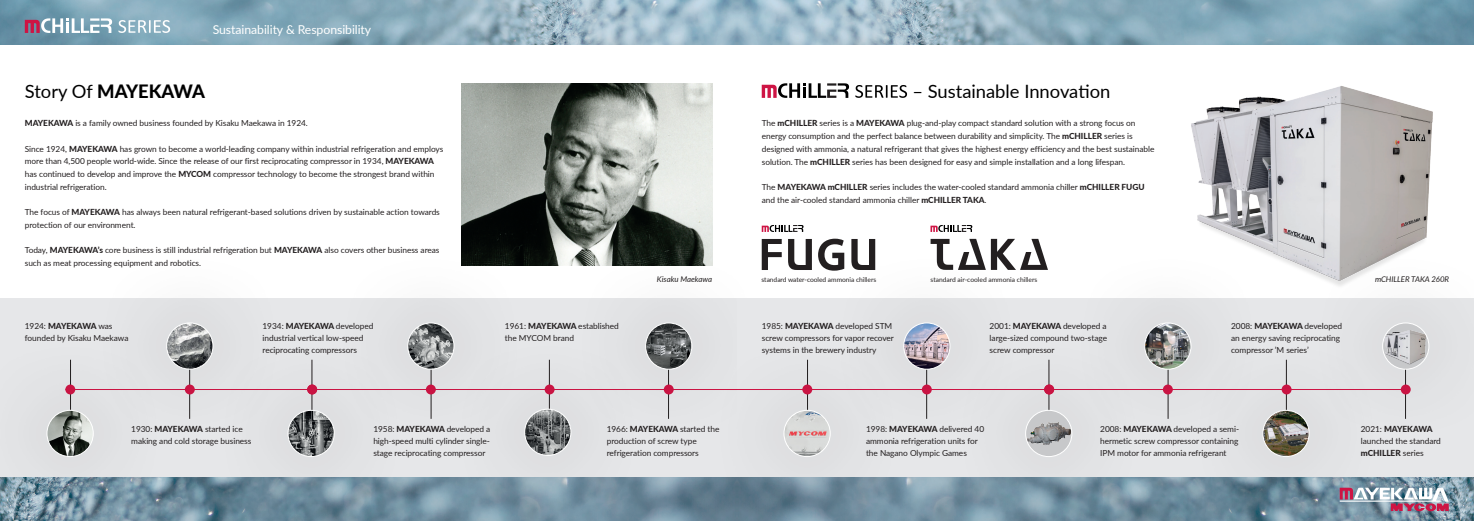
<style>
.page{position:relative;width:1474px;height:521px;background:#fff}
.page>*{position:absolute;margin:0;border:0;box-sizing:border-box;transform-origin:0 0}
.t1{font:18.38px "Lato";color:#000}
.t2{font:800 18.38px "Lato";color:#000}
.t3{font:12.25px "Lato";letter-spacing:-.005em;color:#fff}
.t4{font:8.31px/11.8px "Lato";letter-spacing:-.005em;color:#231f20}
.t5{font:italic 7.88px "Lato";letter-spacing:-.005em;color:#231f20}
.t6{font:6.65px "Lato";letter-spacing:-.005em;color:#231f20}
.s1{font-weight:400}
.s2{font-weight:800}
</style>
<div class="page">
<img style="left:0;top:0;width:1473px;height:45px">
<img style="left:172px;top:476px;width:1301px;height:45px">
<div style="left:0;top:298px;width:737px;height:178px;background:#e6e7e9"></div>
<img style="left:461px;top:83px;width:251px;height:183px">
<div style="left:329px;top:245px;width:203px;height:202px;background:#231f20;opacity:.3"></div>
<img style="left:408px;top:323px;width:46px;height:46px;border-radius:23px">
<div style="left:407px;top:322px;width:47px;height:48px;border:1px solid #fff;border-radius:50%"></div>
<div style="left:88px;top:245px;width:203px;height:202px;background:#231f20;opacity:.3"></div>
<img style="left:167px;top:323px;width:46px;height:46px;border-radius:23px">
<div style="left:166px;top:322px;width:47px;height:48px;border:1px solid #fff;border-radius:50%"></div>
<div style="left:446px;top:331px;width:203px;height:190px;background:#231f20;opacity:.3"></div>
<img style="left:524px;top:409px;width:47px;height:46px;border-radius:23px">
<div style="left:524px;top:409px;width:47px;height:47px;border:1px solid #fff;border-radius:50%"></div>
<div style="left:567px;top:245px;width:203px;height:202px;background:#231f20;opacity:.3"></div>
<img style="left:645px;top:323px;width:46px;height:46px">
<div style="left:645px;top:322px;width:47px;height:48px;border:1px solid #fff;border-radius:50%"></div>
<div style="left:210px;top:332px;width:202px;height:189px;background:#231f20;opacity:.3"></div>
<img style="left:288px;top:410px;width:46px;height:46px;border-radius:23px">
<div style="left:287px;top:410px;width:48px;height:47px;border:1px solid #fff;border-radius:50%"></div>
<div style="left:0;top:332px;width:172px;height:189px;background:#231f20;opacity:.3"></div>
<img style="left:47px;top:410px;width:46px;height:46px;border-radius:23px">
<div style="left:47px;top:410px;width:47px;height:47px;border:1px solid #fff;border-radius:50%"></div>
<div style="left:737px;top:298px;width:736px;height:178px;background:#e6e7e9"></div>
<div style="left:825px;top:245px;width:203px;height:202px;background:#231f20;opacity:.3"></div>
<div style="left:705px;top:332px;width:203px;height:189px;background:#231f20;opacity:.3"></div>
<div style="left:1184px;top:332px;width:203px;height:189px;background:#231f20;opacity:.3"></div>
<div style="left:1066px;top:245px;width:203px;height:202px;background:#231f20;opacity:.3"></div>
<svg style="left:1339px;top:487px;width:109px;height:24px"></svg>
<div style="left:696px;top:318px;width:742px;height:143px;background:#231f20;opacity:.3"></div>
<hr style="left:729px;top:389px;width:676px;height:1px;background:#ce1444">
<img style="left:1148px;top:86px;width:285px;height:209px">
<svg style="left:761px;top:239px;width:20px;height:31px"></svg>
<svg style="left:788px;top:239px;width:24px;height:31px"></svg>
<svg style="left:851px;top:239px;width:24px;height:31px"></svg>
<svg style="left:818px;top:239px;width:26px;height:32px"></svg>
<svg style="left:761px;top:225px;width:42px;height:7px"></svg>
<svg style="left:930px;top:239px;width:118px;height:31px"></svg>
<svg style="left:930px;top:225px;width:42px;height:7px"></svg>
<svg style="left:855px;top:85px;width:52px;height:13px"></svg>
<svg style="left:761px;top:83px;width:88px;height:15px"></svg>
<svg style="left:118px;top:20px;width:52px;height:13px"></svg>
<svg style="left:25px;top:18px;width:87px;height:15px"></svg>
<div style="left:947px;top:332px;width:203px;height:189px;background:#231f20;opacity:.3"></div>
<div style="left:1025px;top:410px;width:46px;height:46px;background:#c7c8ca;border-radius:50%"></div>
<img style="left:1025px;top:421px;width:46px;height:25px">
<div style="left:1025px;top:410px;width:47px;height:47px;border:1px solid #fff;border-radius:50%"></div>
<div style="left:1304px;top:245px;width:169px;height:202px;background:#231f20;opacity:.3"></div>
<img style="left:1382px;top:326px;width:46px;height:43px">
<div style="left:1382px;top:322px;width:47px;height:48px;border:1px solid #fff;border-radius:50%"></div>
<h2 class="t3" style="left:213px;top:20px;width:160px">Sustainability &amp; Responsibility</h2>
<h1 class="t2" style="left:25px;top:78px;width:182px"><span class="s1">Story Of</span> MAYEKAWA</h1>
<p class="t4" style="left:25px;top:117px;width:284px"><span class="s2">MAYEKAWA</span> is a family owned business founded by Kisaku Maekawa in 1924.</p>
<p class="t4" style="left:25px;top:142px;width:420px;line-height:12.7px">Since 1924, <span class="s2">MAYEKAWA</span> has grown to become a world-leading company within industrial refrigeration and employs more than 4,500 people world-wide. Since the release of our first reciprocating compressor in 1934, <span class="s2">MAYEKAWA </span>has continued to develop and improve the <span class="s2">MYCOM</span> compressor technology to become the strongest brand within industrial refrigeration.</p>
<p class="t4" style="left:25px;top:205px;width:416px;line-height:12.7px">The focus of <span class="s2">MAYEKAWA</span> has always been natural refrigerant-based solutions driven by sustainable action towards protection of our environment.</p>
<p class="t4" style="left:25px;top:243px;width:416px;line-height:12.7px">Today, <span class="s2">MAYEKAWA’s</span> core business is still industrial refrigeration but <span class="s2">MAYEKAWA</span> also covers other business areas such as meat processing equipment and robotics.</p>
<h1 class="t1" style="left:912px;top:78px;width:199px">– Sustainable Innovation</h1>
<p class="t4" style="left:761px;top:117px;width:394px;line-height:12.7px">The <span class="s2">mCHILLER</span> series is a <span class="s2">MAYEKAWA</span> plug-and-play compact standard solution with a strong focus on energy consumption and the perfect balance between durability and simplicity. The <span class="s2">mCHILLER</span> series is designed with ammonia, a natural refrigerant that gives the highest energy efficiency and the best sustainable solution. The <span class="s2">mCHILLER</span> series has been designed for easy and simple installation and a long lifespan.</p>
<p class="t4" style="left:761px;top:180px;width:384px;line-height:12.7px">The <span class="s2">MAYEKAWA mCHILLER</span> series includes the water-cooled standard ammonia chiller <span class="s2">mCHILLER FUGU </span>and the air-cooled standard ammonia chiller <span class="s2">mCHILLER TAKA</span>.</p>
<p class="t5" style="left:657px;top:273px;width:57px">Kisaku Maekawa</p>
<p class="t6" style="left:761px;top:275px;width:116px">standard water-cooled ammonia chillers</p>
<p class="t6" style="left:930px;top:275px;width:108px">standard air-cooled ammonia chillers</p>
<p class="t5" style="left:1374px;top:273px;width:76px">mCHILLER TAKA 260R</p>
<p class="t4" style="left:25px;top:320px;width:105px">1924: <span class="s2">MAYEKAWA</span> was founded by Kisaku Maekawa</p>
<p class="t4" style="left:262px;top:320px;width:112px">1934: <span class="s2">MAYEKAWA</span> developed industrial vertical low-speed reciprocating compressors</p>
<p class="t4" style="left:505px;top:320px;width:115px">1961: <span class="s2">MAYEKAWA</span> established the MYCOM brand</p>
<p class="t4" style="left:761px;top:320px;width:134px">1985: <span class="s2">MAYEKAWA</span> developed STM screw compressors for vapor recover systems in the brewery industry</p>
<p class="t4" style="left:989px;top:320px;width:119px;text-align:justify">2001: <span class="s2">MAYEKAWA</span> developed a large-sized compound two-stage screw compressor</p>
<p class="t4" style="left:1231px;top:320px;width:112px">2008: <span class="s2">MAYEKAWA</span> developed an energy saving reciprocating compressor ’M series’</p>
<p class="t4" style="left:131px;top:423px;width:122px">1930: <span class="s2">MAYEKAWA</span> started ice making and cold storage business</p>
<p class="t4" style="left:373px;top:423px;width:119px;text-align:justify">1958: <span class="s2">MAYEKAWA</span> developed a high-speed multi cylinder single&shy;stage reciprocating compressor</p>
<p class="t4" style="left:606px;top:423px;width:114px">1966: <span class="s2">MAYEKAWA</span> started the production of screw type refrigeration compressors</p>
<p class="t4" style="left:866px;top:423px;width:120px">1998: <span class="s2">MAYEKAWA</span> delivered 40 ammonia refrigeration units for the Nagano Olympic Games</p>
<p class="t4" style="left:1100px;top:423px;width:140px;text-align:justify">2008: <span class="s2">MAYEKAWA</span> developed a semi&shy;hermetic screw compressor containing IPM motor for ammonia refrigerant</p>
<p class="t4" style="left:1360px;top:423px;width:82px">2021: <span class="s2">MAYEKAWA </span>launched the standard <span class="s2">mCHILLER</span> series</p>
</div>
